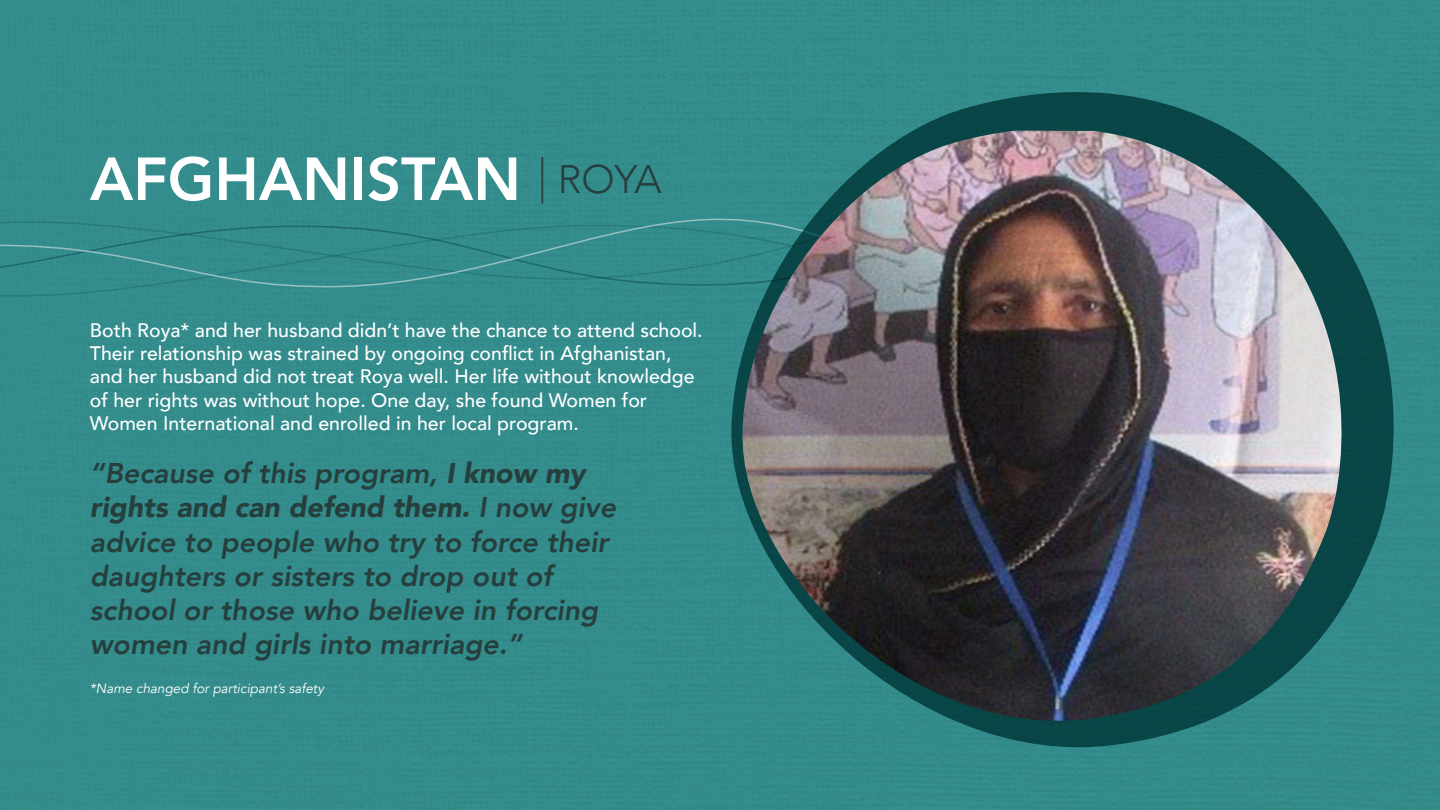
<style>
.page{position:relative;width:1440px;height:810px;background:#348c8c}
.page>*{position:absolute;margin:0;border:0;box-sizing:border-box;transform-origin:0 0}
.t1{font:800 60px "Avenir";color:#fff}
.t2{font:300 39.75px "Avenir";color:#263f3d}
.t3{font:italic 800 28.5px/34.2px "Avenir";color:#263f3d}
.t4{font:500 19.5px/23.4px "Avenir";color:#fff}
.t5{font:italic 13.5px "Avenir";color:#fff}
.s1{font-weight:900}
</style>
<div class="page">
<div style="left:0;top:291px;width:728px;height:7px;background:#348d8c"></div>
<svg style="left:0;top:214px;width:728px;height:77px;background:#348b8b"></svg>
<hr style="left:541px;top:157px;width:2px;height:47px;background:#263f3d">
<svg style="left:728px;top:70px;width:691px;height:700px;background:#2d8181"></svg>
<img style="left:740px;top:131px;width:624px;height:610px">
<p class="t1" style="left:90px;top:132px;width:433px">AFGHANISTAN</p>
<p class="t2" style="left:558px;top:156px;width:105px">ROYA</p>
<p class="t4" style="left:90px;top:317px;width:614px">Both Roya* and her husband didn’t have the chance to attend school.<br>Their relationship was strained by ongoing conflict in Afghanistan, and her husband did not treat Roya well. Her life without knowledge of her rights was without hope. One day, she found Women for Women International and enrolled in her local program.</p>
<p class="t3" style="left:90px;top:456px;width:528px">“Because of this program, <span class="s1">I know my rights and can defend them.</span> I now give advice to people who try to force their daughters or sisters to drop out of school or those who believe in forcing women and girls into marriage.”</p>
<p class="t5" style="left:90px;top:681px;width:235px">*Name changed for participant’s safety</p>
</div>
